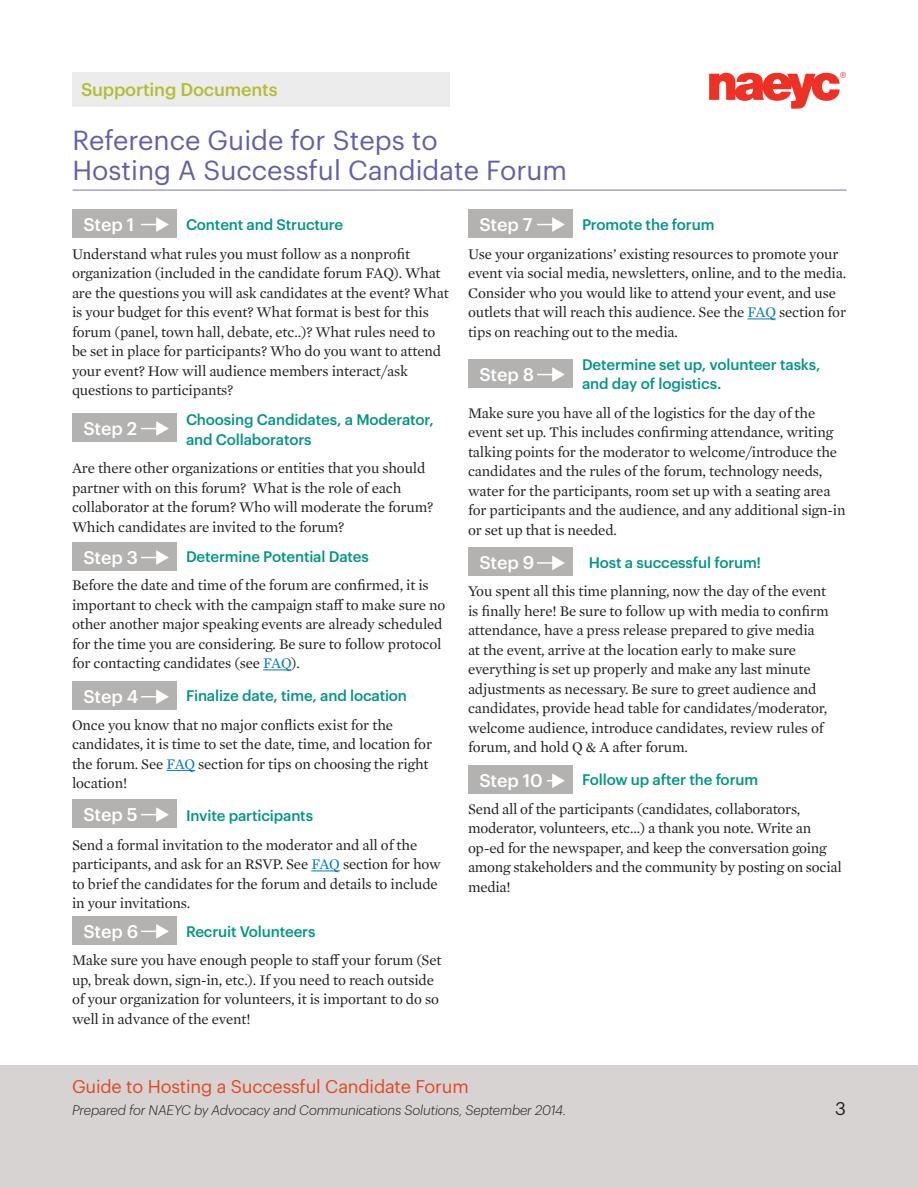
<style>
.page{position:relative;width:918px;height:1188px;background:#fff}
.page>*{position:absolute;margin:0;border:0;box-sizing:border-box;transform-origin:0 0}
.heading2{font:27px/30px "Graphik";color:#645faa}
.steps{font:500 18px "Graphik";letter-spacing:-.01em;color:#fff}
.t1{font:18px "Graphik";letter-spacing:-.01em;color:#e24725}
.t2{font:500 18px "Graphik";letter-spacing:-.01em;color:#b4bd34}
.text2{font:18px "Graphik";color:#231f20}
.text2-2{font:15px/19.5px "Mercury Text G1";letter-spacing:-.01em;color:#231f20}
.text2_graphik_norule{font:500 15px/19.5px "Graphik";letter-spacing:-.01em;color:#009683}
.t3{font:italic 300 13.5px "Graphik";letter-spacing:-.01em;color:#231f20}
.s1{color:#0077bd}
</style>
<div class="page">
<div style="left:0;top:1065px;width:918px;height:123px;background:#d6d3d2"></div>
<svg style="left:709px;top:72px;width:137px;height:37px"></svg>
<div style="left:72px;top:72px;width:378px;height:34px;background:#edecec"></div>
<svg style="left:263px;top:670px;width:28px;height:1px"></svg>
<svg style="left:167px;top:770px;width:28px;height:1px"></svg>
<svg style="left:311px;top:871px;width:29px;height:1px"></svg>
<hr style="left:73px;top:189px;width:774px;height:2px;background:#a6a0ce">
<svg style="left:747px;top:319px;width:29px;height:1px"></svg>
<div style="left:72px;top:209px;width:104px;height:29px;background:#b3b2b1"></div>
<svg style="left:142px;top:217px;width:27px;height:15px"></svg>
<div style="left:72px;top:413px;width:104px;height:29px;background:#b3b2b1"></div>
<svg style="left:142px;top:421px;width:27px;height:15px"></svg>
<div style="left:72px;top:542px;width:104px;height:29px;background:#b3b2b1"></div>
<svg style="left:142px;top:550px;width:27px;height:15px"></svg>
<div style="left:72px;top:681px;width:104px;height:29px;background:#b3b2b1"></div>
<svg style="left:142px;top:690px;width:27px;height:14px"></svg>
<div style="left:72px;top:799px;width:104px;height:29px;background:#b3b2b1"></div>
<svg style="left:142px;top:808px;width:27px;height:14px"></svg>
<div style="left:72px;top:916px;width:104px;height:29px;background:#b3b2b1"></div>
<svg style="left:142px;top:924px;width:27px;height:15px"></svg>
<div style="left:468px;top:209px;width:104px;height:29px;background:#b3b2b1"></div>
<svg style="left:538px;top:217px;width:27px;height:15px"></svg>
<div style="left:468px;top:359px;width:104px;height:29px;background:#b3b2b1"></div>
<svg style="left:538px;top:367px;width:27px;height:15px"></svg>
<div style="left:468px;top:548px;width:104px;height:28px;background:#b3b2b1"></div>
<svg style="left:538px;top:556px;width:27px;height:14px"></svg>
<div style="left:468px;top:765px;width:104px;height:29px;background:#b3b2b1"></div>
<svg style="left:547px;top:774px;width:18px;height:14px"></svg>
<p class="t2" style="left:81px;top:76px;width:198px">Supporting Documents</p>
<p class="heading2" style="left:73px;top:123px;width:496px">Reference Guide for Steps to<br>Hosting A Successful Candidate Forum</p>
<p class="steps" style="left:83px;top:211px;width:52px">Step 1</p>
<p class="text2_graphik_norule" style="left:186px;top:214px;width:159px">Content and Structure</p>
<p class="text2-2" style="left:72px;top:243px;width:378px">Understand what rules you must follow as a nonprofit organization (included in the candidate forum FAQ). What are the questions you will ask candidates at the event? What is your budget for this event? What format is best for this forum (panel, town hall, debate, etc..)? What rules need to be set in place for participants? Who do you want to attend your event? How will audience members interact/ask questions to participants?</p>
<p class="text2_graphik_norule" style="left:186px;top:409px;width:249px">Choosing Candidates, a Moderator, and Collaborators</p>
<p class="text2-2" style="left:72px;top:458px;width:363px">Are there other organizations or entities that you should partner with on this forum? What is the role of each collaborator at the forum? Who will moderate the forum?<br>Which candidates are invited to the forum?</p>
<p class="text2_graphik_norule" style="left:186px;top:545px;width:184px">Determine Potential Dates</p>
<p class="text2-2" style="left:72px;top:575px;width:375px">Before the date and time of the forum are confirmed, it is important to check with the campaign staff to make sure no other another major speaking events are already scheduled for the time you are considering. Be sure to follow protocol for contacting candidates (see <span class="s1">FAQ</span>).</p>
<p class="text2_graphik_norule" style="left:186px;top:685px;width:223px">Finalize date, time, and location</p>
<p class="text2-2" style="left:72px;top:714px;width:362px">Once you know that no major conflicts exist for the candidates, it is time to set the date, time, and location for the forum. See <span class="s1">FAQ</span> section for tips on choosing the right location!</p>
<p class="text2_graphik_norule" style="left:186px;top:805px;width:129px">Invite participants</p>
<p class="text2-2" style="left:72px;top:834px;width:370px">Send a formal invitation to the moderator and all of the participants, and ask for an RSVP. See <span class="s1">FAQ</span> section for how to brief the candidates for the forum and details to include in your invitations.</p>
<p class="text2_graphik_norule" style="left:186px;top:920px;width:131px">Recruit Volunteers</p>
<p class="text2-2" style="left:72px;top:950px;width:371px">Make sure you have enough people to staff your forum (Set up, break down, sign-in, etc.). If you need to reach outside of your organization for volunteers, it is important to do so well in advance of the event!</p>
<p class="steps" style="left:83px;top:415px;width:55px">Step 2</p>
<p class="steps" style="left:83px;top:544px;width:56px">Step 3</p>
<p class="steps" style="left:83px;top:683px;width:56px">Step 4</p>
<p class="steps" style="left:83px;top:801px;width:56px">Step 5</p>
<p class="steps" style="left:83px;top:917px;width:56px">Step 6</p>
<p class="steps" style="left:479px;top:211px;width:55px">Step 7</p>
<p class="text2_graphik_norule" style="left:582px;top:214px;width:134px">Promote the forum</p>
<p class="text2-2" style="left:468px;top:243px;width:380px">Use your organizations’ existing resources to promote your event via social media, newsletters, online, and to the media.<br>Consider who you would like to attend your event, and use outlets that will reach this audience. See the <span class="s1">FAQ</span> section for tips on reaching out to the media.</p>
<p class="text2_graphik_norule" style="left:582px;top:353px;width:240px">Determine set up, volunteer tasks, and day of logistics.</p>
<p class="text2-2" style="left:468px;top:402px;width:379px">Make sure you have all of the logistics for the day of the event set up. This includes confirming attendance, writing talking points for the moderator to welcome/introduce the candidates and the rules of the forum, technology needs, water for the participants, room set up with a seating area for participants and the audience, and any additional sign-in or set up that is needed.</p>
<p class="text2_graphik_norule" style="left:589px;top:551px;width:174px">Host a successful forum!</p>
<p class="text2-2" style="left:468px;top:581px;width:362px">You spent all this time planning, now the day of the event is finally here! Be sure to follow up with media to confirm attendance, have a press release prepared to give media at the event, arrive at the location early to make sure everything is set up properly and make any last minute adjustments as necessary. Be sure to greet audience and candidates, provide head table for candidates/moderator, welcome audience, introduce candidates, review rules of forum, and hold Q &amp; A after forum.</p>
<p class="text2_graphik_norule" style="left:582px;top:769px;width:178px">Follow up after the forum</p>
<p class="text2-2" style="left:468px;top:798px;width:375px">Send all of the participants (candidates, collaborators, moderator, volunteers, etc…) a thank you note. Write an op-ed for the newspaper, and keep the conversation going among stakeholders and the community by posting on social media!</p>
<p class="steps" style="left:479px;top:361px;width:56px">Step 8</p>
<p class="steps" style="left:479px;top:549px;width:56px">Step 9</p>
<p class="steps" style="left:479px;top:767px;width:65px">Step 10</p>
<p class="t1" style="left:72px;top:1073px;width:398px">Guide to Hosting a Successful Candidate Forum</p>
<p class="t3" style="left:72px;top:1101px;width:496px">Prepared for NAEYC by Advocacy and Communications Solutions, September 2014.</p>
<p class="text2" style="left:835px;top:1094px;width:12px">3</p>
</div>
